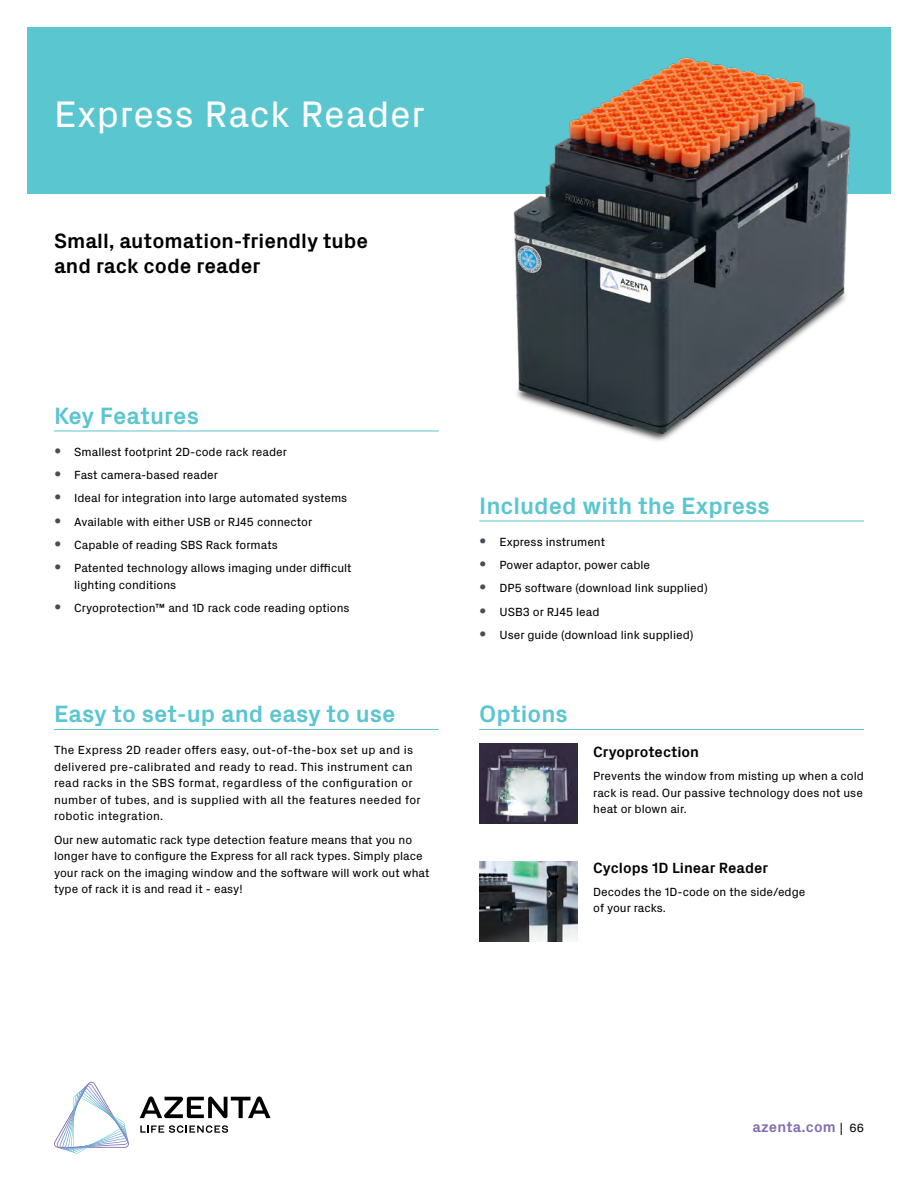
<style>
.page{position:relative;width:918px;height:1188px;background:#fff}
.page>*{position:absolute;margin:0;border:0;box-sizing:border-box;transform-origin:0 0}
.t1{font:37.5px "Px Grotesk";letter-spacing:.02em;color:#fff}
.t2{font:700 24px "Px Grotesk";color:#5ac6d0}
.t3{font:700 21px/25.5px "Px Grotesk";color:#000}
.t4{font:700 15px "Px Grotesk";color:#000}
.t5{font:700 15px "Px Grotesk";letter-spacing:.01em;color:#816eb2}
.t6{font:12px/16.5px "Px Grotesk";color:#000}
.t7{font:12px/16.5px "Px Grotesk";letter-spacing:.02em;color:#000}
.s1{font-size:15px;color:#474d58}
.s2{font-weight:400;font-size:12px;color:#000}
</style>
<div class="page">
<div style="left:27px;top:27px;width:864px;height:166px;background:#5ac6d0"></div>
<svg style="left:140px;top:1096px;width:131px;height:22px"></svg>
<svg style="left:140px;top:1125px;width:88px;height:8px"></svg>
<svg style="left:54px;top:1082px;width:75px;height:72px"></svg>
<hr style="left:54px;top:431px;width:385px;height:1px;background:#5ac6d0">
<hr style="left:479px;top:521px;width:385px;height:1px;background:#5ac6d0">
<hr style="left:479px;top:729px;width:385px;height:1px;background:#5ac6d0">
<hr style="left:54px;top:729px;width:385px;height:1px;background:#5ac6d0">
<img style="left:482px;top:57px;width:397px;height:384px">
<img style="left:479px;top:743px;width:98px;height:81px">
<img style="left:479px;top:861px;width:98px;height:81px">
<h1 class="t1" style="left:54px;top:88px;width:372px">Express Rack Reader</h1>
<h3 class="t3" style="left:54px;top:227px;width:316px">Small, automation-friendly tube and rack code reader</h3>
<h2 class="t2" style="left:54px;top:399px;width:147px">Key Features</h2>
<p class="t6" style="left:54px;top:443px;width:235px"><span class="s1">•</span> Smallest footprint 2D-code rack reader</p>
<p class="t6" style="left:54px;top:466px;width:166px"><span class="s1">•</span> Fast camera-based reader</p>
<p class="t6" style="left:54px;top:489px;width:295px"><span class="s1">•</span> Ideal for integration into large automated systems</p>
<p class="t6" style="left:54px;top:513px;width:260px"><span class="s1">•</span> Available with either USB or RJ45 connector</p>
<p class="t6" style="left:54px;top:536px;width:225px"><span class="s1">•</span> Capable of reading SBS Rack formats</p>
<p class="t6" style="left:74px;top:559px;width:279px;text-indent:-20px"><span class="s1">•</span> Patented technology allows imaging under difficult lighting conditions</p>
<p class="t6" style="left:54px;top:599px;width:297px"><span class="s1">•</span> Cryoprotection™ and 1D rack code reading options</p>
<h2 class="t2" style="left:479px;top:489px;width:292px">Included with the Express</h2>
<p class="t6" style="left:479px;top:533px;width:127px"><span class="s1">•</span> Express instrument</p>
<p class="t6" style="left:479px;top:556px;width:172px"><span class="s1">•</span> Power adaptor, power cable</p>
<p class="t6" style="left:479px;top:579px;width:230px"><span class="s1">•</span> DP5 software (download link supplied)</p>
<p class="t6" style="left:479px;top:603px;width:122px"><span class="s1">•</span> USB3 or RJ45 lead</p>
<p class="t6" style="left:479px;top:626px;width:216px"><span class="s1">•</span> User guide (download link supplied)</p>
<h2 class="t2" style="left:54px;top:697px;width:343px">Easy to set-up and easy to use</h2>
<h2 class="t2" style="left:479px;top:697px;width:90px">Options</h2>
<p class="t7" style="left:54px;top:741px;width:368px">The Express 2D reader offers easy, out-of-the-box set up and is delivered pre-calibrated and ready to read. This instrument can read racks in the SBS format, regardless of the configuration or number of tubes, and is supplied with all the features needed for robotic integration.</p>
<p class="t6" style="left:54px;top:831px;width:377px">Our new automatic rack type detection feature means that you no longer have to configure the Express for all rack types. Simply place your rack on the imaging window and the software will work out what type of rack it is and read it - easy!</p>
<p class="t4" style="left:593px;top:741px;width:107px">Cryoprotection</p>
<p class="t6" style="left:593px;top:767px;width:272px;text-align:justify">Prevents the window from misting up when a cold rack is read. Our passive technology does not use heat or blown air.</p>
<p class="t4" style="left:593px;top:857px;width:177px">Cyclops 1D Linear Reader</p>
<p class="t6" style="left:593px;top:883px;width:214px">Decodes the 1D-code on the side/edge of your racks.</p>
<p class="t5" style="left:753px;top:1117px;width:113px">azenta.com <span class="s2">| 66</span></p>
</div>
